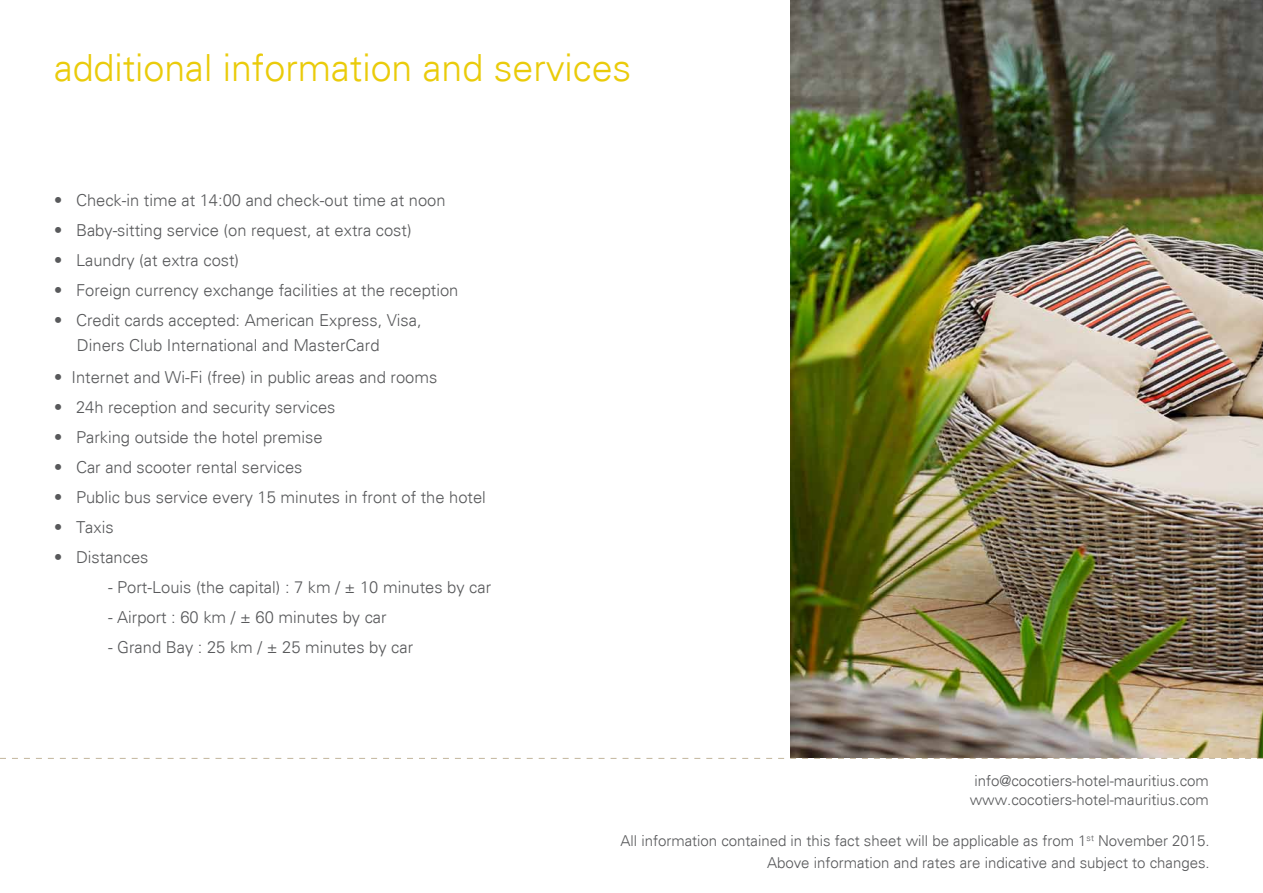
<style>
.page{position:relative;width:1263px;height:893px;background:#fff}
.page>*{position:absolute;margin:0;border:0;box-sizing:border-box;transform-origin:0 0}
.t1{font:300 37.5px "Univers";color:#eacb0a}
.t2{font:300 16.5px/25.5px "Univers";color:#58595b}
.t3{font:300 15px/19.5px "Univers";color:#58595b;text-align:center}
</style>
<div class="page">
<img style="left:791px;top:0;width:472px;height:758px">
<svg style="left:0;top:758px;width:1263px;height:1px"></svg>
<h1 class="t1" style="left:54px;top:45px;width:579px">additional information and services</h1>
<p class="t2" style="left:54px;top:187px;width:393px">• Check-in time at 14:00 and check-out time at noon</p>
<p class="t2" style="left:54px;top:217px;width:359px">• Baby-sitting service (on request, at extra cost)</p>
<p class="t2" style="left:54px;top:247px;width:187px">• Laundry (at extra cost)</p>
<p class="t2" style="left:54px;top:277px;width:406px">• Foreign currency exchange facilities at the reception</p>
<p class="t2" style="left:77px;top:307px;width:346px;text-indent:-23px">• Credit cards accepted: American Express, Visa,<br>Diners Club International and MasterCard</p>
<p class="t2" style="left:54px;top:364px;width:385px">• Internet and Wi-Fi (free) in public areas and rooms</p>
<p class="t2" style="left:54px;top:394px;width:283px">• 24h reception and security services</p>
<p class="t2" style="left:54px;top:424px;width:270px">• Parking outside the hotel premise</p>
<p class="t2" style="left:54px;top:454px;width:250px">• Car and scooter rental services</p>
<p class="t2" style="left:54px;top:484px;width:433px">• Public bus service every 15 minutes in front of the hotel</p>
<p class="t2" style="left:54px;top:514px;width:61px">• Taxis</p>
<p class="t2" style="left:54px;top:544px;width:96px">• Distances</p>
<p class="t2" style="left:108px;top:574px;width:385px">- Port-Louis (the capital) : 7 km / ± 10 minutes by car</p>
<p class="t2" style="left:108px;top:604px;width:280px">- Airport : 60 km / ± 60 minutes by car</p>
<p class="t2" style="left:108px;top:634px;width:307px">- Grand Bay : 25 km / ± 25 minutes by car</p>
<p class="t3" style="left:970px;top:771px;width:241px">info@cocotiers-hotel-mauritius.com www.cocotiers-hotel-mauritius.com</p>
<p class="t3" style="left:621px;top:829px;width:591px;line-height:22.5px;text-align:right">All information contained in this fact sheet will be applicable as from 1<sup>st</sup> November 2015.<br>Above information and rates are indicative and subject to changes.</p>
</div>
